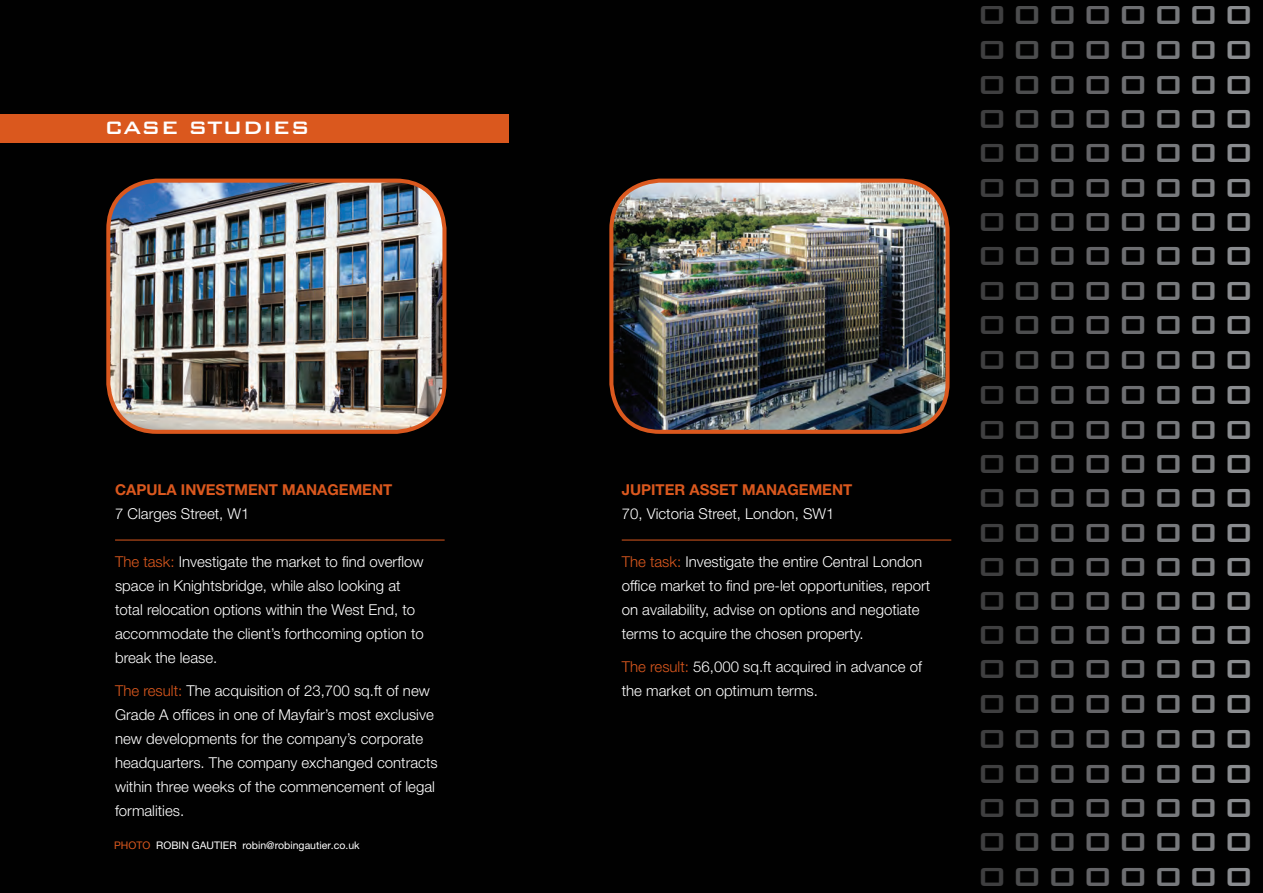
<style>
.page{position:relative;width:1263px;height:893px;background:#010101}
.page>*{position:absolute;margin:0;border:0;box-sizing:border-box;transform-origin:0 0}
.t1{font:500 34.95px/34.5px "Bank Gothic BT";letter-spacing:.13em;color:#3e3e3f;text-align:justify}
.t2{font:500 24px "Bank Gothic BT";color:#fff}
.t3{font:300 15px/24px "Helvetica Neue LT Pro";color:#fff}
.t4{font:700 15px "Helvetica Neue LT Pro";color:#da581e}
.t5{font:10.5px "Helvetica Neue LT Pro";color:#fff}
.s1{color:#da581e}
.s2{color:#4b4c4d}
.s3{color:#57585a}
.s4{color:#636366}
.s5{color:#6c6d70}
.s6{color:#76787b}
.s7{color:#808285}
.s8{color:#8a8c8f}
</style>
<div class="page">
<div style="left:0;top:114px;width:508px;height:28px;background:#da581e"></div>
<hr style="left:115px;top:540px;width:330px;height:1px;background:#da581e">
<hr style="left:622px;top:540px;width:329px;height:1px;background:#da581e">
<img style="left:108px;top:181px;width:336px;height:250px">
<div style="left:106px;top:179px;width:340px;height:255px;border:4px solid #da581e;border-radius:49px"></div>
<img style="left:612px;top:181px;width:335px;height:250px">
<div style="left:609px;top:179px;width:340px;height:255px;border:4px solid #da581e;border-radius:49px"></div>
<h2 class="t2" style="left:104px;top:115px;width:207px">CASE STUDIES</h2>
<p class="t4" style="left:115px;top:481px;width:279px">CAPULA INVESTMENT MANAGEMENT</p>
<p class="t3" style="left:115px;top:502px;width:136px">7 Clarges Street, W1</p>
<p class="t3" style="left:115px;top:550px;width:310px"><span class="s1">The task:</span> Investigate the market to find overflow space in Knightsbridge, while also looking at total relocation options within the West End, to accommodate the client’s forthcoming option to break the lease.</p>
<p class="t3" style="left:115px;top:678px;width:324px"><span class="s1">The result:</span> The acquisition of 23,700 sq.ft of new Grade A offices in one of Mayfair’s most exclusive new developments for the company’s corporate headquarters. The company exchanged contracts within three weeks of the commencement of legal formalities.</p>
<p class="t5" style="left:114px;top:839px;width:247px"><span class="s1">PHOTO</span> Robin Gautier robin@robingautier.co.uk</p>
<p class="t4" style="left:622px;top:481px;width:232px">JUPITER ASSET MANAGEMENT</p>
<p class="t3" style="left:622px;top:502px;width:214px">70, Victoria Street, London, SW1</p>
<p class="t3" style="left:622px;top:550px;width:310px"><span class="s1">The task:</span> Investigate the entire Central London office market to find pre-let opportunities, report on availability, advise on options and negotiate terms to acquire the chosen property.</p>
<p class="t3" style="left:622px;top:654px;width:302px"><span class="s1">The result:</span> 56,000 sq.ft acquired in advance of the market on optimum terms.</p>
<h1 class="t1" style="left:976px;top:-3px;width:279px">O<span class="s2">O</span><span class="s3">O</span><span class="s4">O</span><span class="s5">O</span><span class="s6">O</span><span class="s7">O</span><span class="s8">O </span>O<span class="s2">O</span><span class="s3">O</span><span class="s4">O</span><span class="s5">O</span><span class="s6">O</span><span class="s7">O</span><span class="s8">O </span>O<span class="s2">O</span><span class="s3">O</span><span class="s4">O</span><span class="s5">O</span><span class="s6">O</span><span class="s7">O</span><span class="s8">O </span>O<span class="s2">O</span><span class="s3">O</span><span class="s4">O</span><span class="s5">O</span><span class="s6">O</span><span class="s7">O</span><span class="s8">O </span>O<span class="s2">O</span><span class="s3">O</span><span class="s4">O</span><span class="s5">O</span><span class="s6">O</span><span class="s7">O</span><span class="s8">O </span>O<span class="s2">O</span><span class="s3">O</span><span class="s4">O</span><span class="s5">O</span><span class="s6">O</span><span class="s7">O</span><span class="s8">O</span></h1>
<h1 class="t1" style="left:976px;top:204px;width:279px">O<span class="s2">O</span><span class="s3">O</span><span class="s4">O</span><span class="s5">O</span><span class="s6">O</span><span class="s7">O</span><span class="s8">O </span>O<span class="s2">O</span><span class="s3">O</span><span class="s4">O</span><span class="s5">O</span><span class="s6">O</span><span class="s7">O</span><span class="s8">O </span>O<span class="s2">O</span><span class="s3">O</span><span class="s4">O</span><span class="s5">O</span><span class="s6">O</span><span class="s7">O</span><span class="s8">O </span>O<span class="s2">O</span><span class="s3">O</span><span class="s4">O</span><span class="s5">O</span><span class="s6">O</span><span class="s7">O</span><span class="s8">O </span>O<span class="s2">O</span><span class="s3">O</span><span class="s4">O</span><span class="s5">O</span><span class="s6">O</span><span class="s7">O</span><span class="s8">O </span>O<span class="s2">O</span><span class="s3">O</span><span class="s4">O</span><span class="s5">O</span><span class="s6">O</span><span class="s7">O</span><span class="s8">O </span>O<span class="s2">O</span><span class="s3">O</span><span class="s4">O</span><span class="s5">O</span><span class="s6">O</span><span class="s7">O</span><span class="s8">O </span>O<span class="s2">O</span><span class="s3">O</span><span class="s4">O</span><span class="s5">O</span><span class="s6">O</span><span class="s7">O</span><span class="s8">O </span>O<span class="s2">O</span><span class="s3">O</span><span class="s4">O</span><span class="s5">O</span><span class="s6">O</span><span class="s7">O</span><span class="s8">O </span>O<span class="s2">O</span><span class="s3">O</span><span class="s4">O</span><span class="s5">O</span><span class="s6">O</span><span class="s7">O</span><span class="s8">O</span></h1>
<h1 class="t1" style="left:976px;top:548px;width:279px">O<span class="s2">O</span><span class="s3">O</span><span class="s4">O</span><span class="s5">O</span><span class="s6">O</span><span class="s7">O</span><span class="s8">O </span>O<span class="s2">O</span><span class="s3">O</span><span class="s4">O</span><span class="s5">O</span><span class="s6">O</span><span class="s7">O</span><span class="s8">O </span>O<span class="s2">O</span><span class="s3">O</span><span class="s4">O</span><span class="s5">O</span><span class="s6">O</span><span class="s7">O</span><span class="s8">O </span>O<span class="s2">O</span><span class="s3">O</span><span class="s4">O</span><span class="s5">O</span><span class="s6">O</span><span class="s7">O</span><span class="s8">O </span>O<span class="s2">O</span><span class="s3">O</span><span class="s4">O</span><span class="s5">O</span><span class="s6">O</span><span class="s7">O</span><span class="s8">O </span>O<span class="s2">O</span><span class="s3">O</span><span class="s4">O</span><span class="s5">O</span><span class="s6">O</span><span class="s7">O</span><span class="s8">O </span>O<span class="s2">O</span><span class="s3">O</span><span class="s4">O</span><span class="s5">O</span><span class="s6">O</span><span class="s7">O</span><span class="s8">O </span>O<span class="s2">O</span><span class="s3">O</span><span class="s4">O</span><span class="s5">O</span><span class="s6">O</span><span class="s7">O</span><span class="s8">O </span>O<span class="s2">O</span><span class="s3">O</span><span class="s4">O</span><span class="s5">O</span><span class="s6">O</span><span class="s7">O</span><span class="s8">O </span>O<span class="s2">O</span><span class="s3">O</span><span class="s4">O</span><span class="s5">O</span><span class="s6">O</span><span class="s7">O</span><span class="s8">O</span></h1>
</div>
